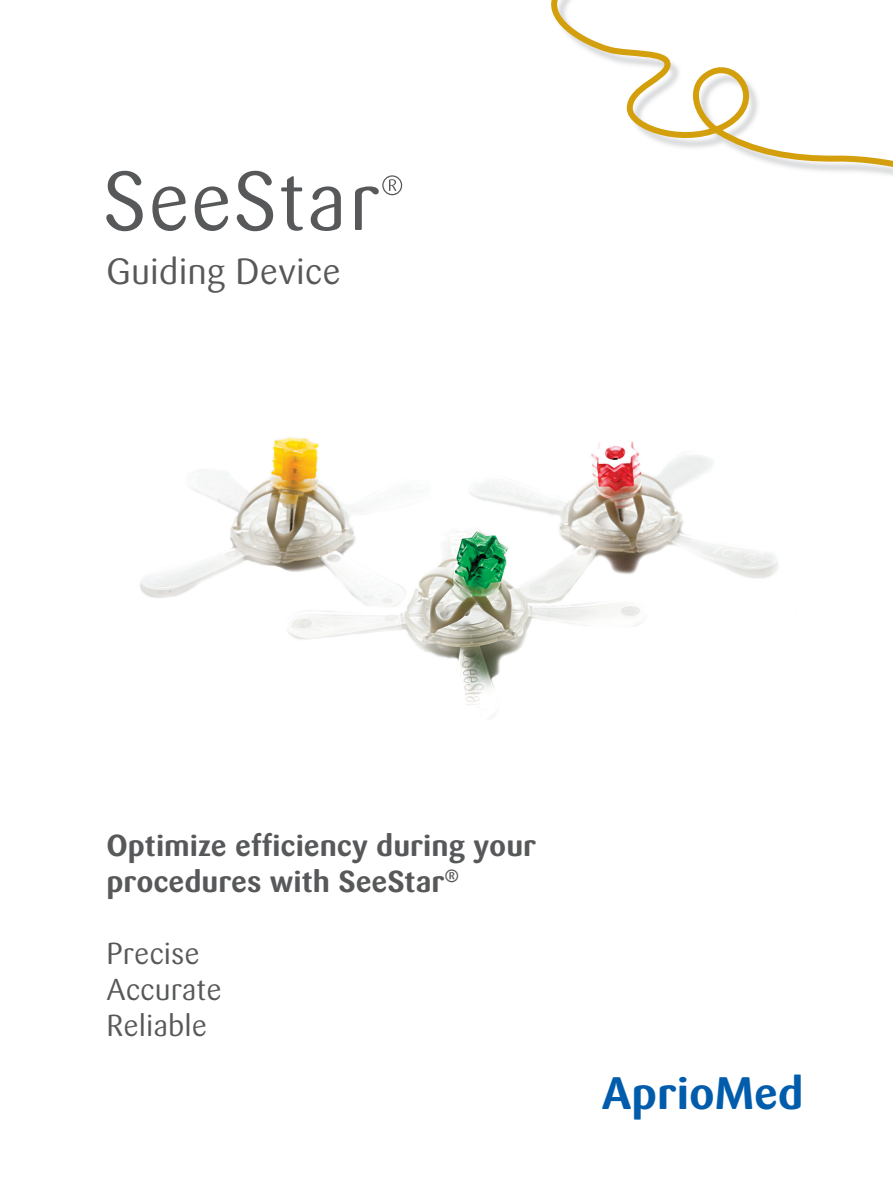
<style>
.page{position:relative;width:893px;height:1191px;background:#fff}
.page>*{position:absolute;margin:0;border:0;box-sizing:border-box;transform-origin:0 0}
.bildtexter{font:700 45px "Sari";color:#015dab}
.bildtexter-2{font:36px "Sari";color:#57585a}
.Underrubrik_2{font:700 30px "Sari";color:#57585a}
.Underrubrik_2-2{font:30px "Sari";color:#57585a}
</style>
<div class="page">
<img style="left:140px;top:437px;width:638px;height:282px">
<svg style="left:106px;top:171px;width:37px;height:60px"></svg>
<svg style="left:152px;top:186px;width:34px;height:45px"></svg>
<svg style="left:195px;top:186px;width:33px;height:45px"></svg>
<svg style="left:237px;top:171px;width:36px;height:60px"></svg>
<svg style="left:281px;top:176px;width:22px;height:55px"></svg>
<svg style="left:311px;top:186px;width:30px;height:45px"></svg>
<svg style="left:355px;top:175px;width:47px;height:55px"></svg>
<svg style="left:551px;top:0;width:342px;height:176px"></svg>
<p class="bildtexter-2" style="left:106px;top:251px;width:236px">Guiding Device</p>
<p class="Underrubrik_2" style="left:106px;top:827px;width:431px">Optimize efficiency during your</p>
<p class="Underrubrik_2" style="left:106px;top:863px;width:354px">procedures with SeeStar<sup>®</sup></p>
<p class="Underrubrik_2-2" style="left:106px;top:936px;width:95px">Precise</p>
<p class="Underrubrik_2-2" style="left:106px;top:972px;width:117px">Accurate</p>
<p class="Underrubrik_2-2" style="left:106px;top:1008px;width:102px">Reliable</p>
<p class="bildtexter" style="left:602px;top:1066px;width:203px">AprioMed</p>
</div>
